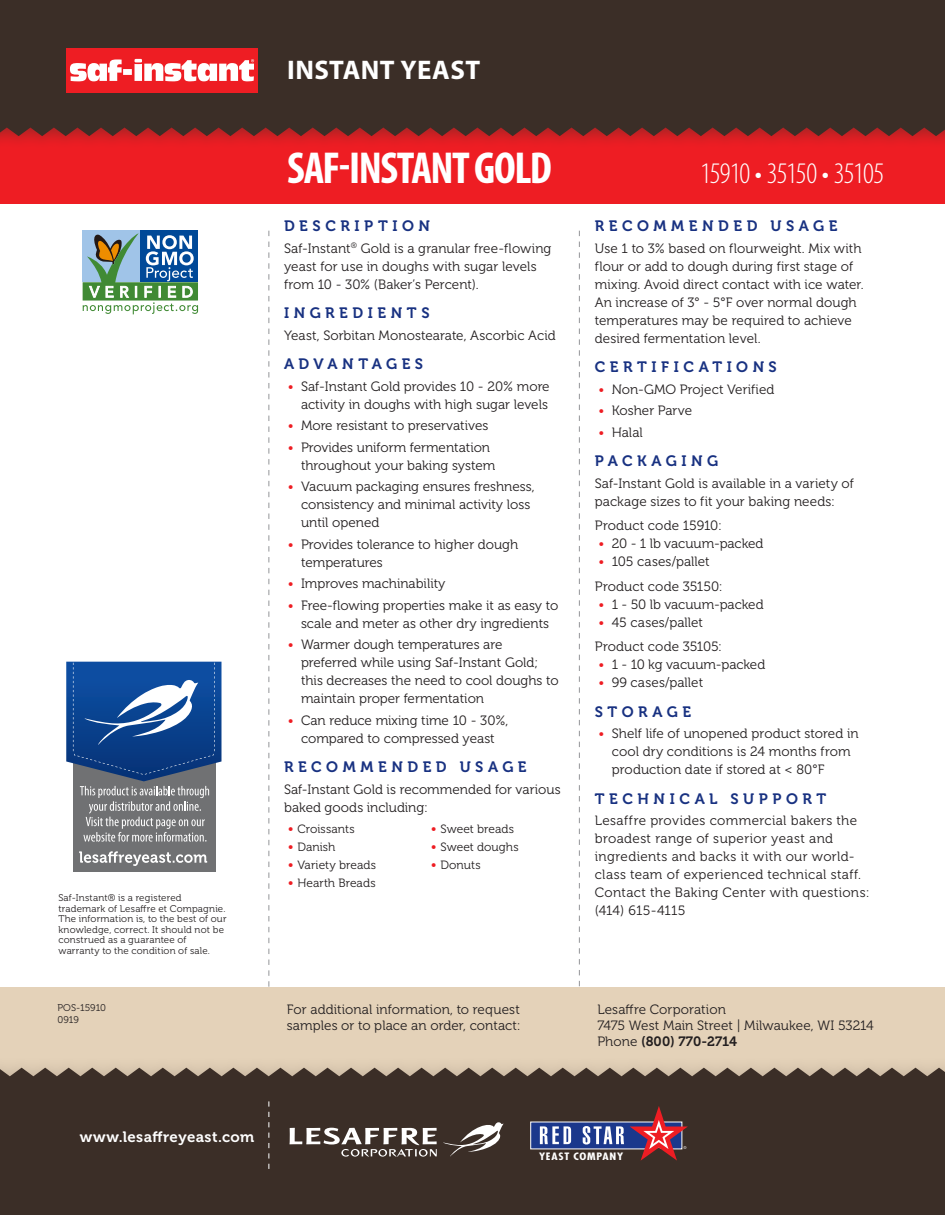
<style>
.page{position:relative;width:945px;height:1215px;background:#fff}
.page>*{position:absolute;margin:0;border:0;box-sizing:border-box;transform-origin:0 0}
.t1{font:700 condensed 45px "Myriad Pro";letter-spacing:-.035em;color:#fff}
.t2{font:300 condensed 30px "Myriad Pro";letter-spacing:-.03em;color:#fff}
.t3{font:700 27px "Myriad Pro";letter-spacing:.015em;color:#fff}
.Body_copy{font:15px "Museo 700";letter-spacing:.3em;color:#183181}
.t4{font:15px "Museo 700";letter-spacing:.025em;color:#fff}
.Body_copy-2{font:13.5px/18px "Museo 300";color:#231f20}
.Body_copy-3{font:13.5px/18px "Museo 300";letter-spacing:.025em;color:#231f20}
.t5{font:13.5px "Museo 700";color:#231f20}
.t6{font:12px "Museo 300";letter-spacing:.005em;color:#231f20}
.t7{font:700 condensed 9.9px "Futura Std";letter-spacing:.065em;color:#fff;scale:1.2 1}
.t8{font:9.75px/10.5px "Museo 300";letter-spacing:.015em;color:#231f20}
.s1{color:#ee1d23}
.s2{font-size:13.5px;color:#ee1d23}
.s3{font-family:"Museo 300"}
</style>
<div class="page">
<svg style="left:269px;top:231px;width:1px;height:756px"></svg>
<svg style="left:579px;top:231px;width:1px;height:756px"></svg>
<div style="left:0;top:0;width:945px;height:204px;background:#ee1d23"></div>
<div style="left:0;top:987px;width:945px;height:216px;background:#e4d2b9"></div>
<div style="left:0;top:1068px;width:945px;height:147px;background:#3b2e27"></div>
<svg style="left:269px;top:1101px;width:1px;height:68px"></svg>
<div style="left:0;top:0;width:945px;height:150px;background:#3b2e27;opacity:.5"></div>
<div style="left:0;top:0;width:945px;height:136px;background:#3b2e27"></div>
<div style="left:66px;top:49px;width:192px;height:44px;background:#ee1d23"></div>
<svg style="left:70px;top:59px;width:184px;height:22px"></svg>
<svg style="left:530px;top:1106px;width:158px;height:55px"></svg>
<svg style="left:290px;top:1128px;width:147px;height:29px"></svg>
<svg style="left:443px;top:1122px;width:61px;height:34px"></svg>
<div style="left:83px;top:231px;width:57px;height:51px;background:#a0c4e8"></div>
<div style="left:140px;top:231px;width:58px;height:51px;background:#004998"></div>
<svg style="left:83px;top:233px;width:115px;height:81px"></svg>
<div style="left:73px;top:712px;width:142px;height:160px;background:#707173"></div>
<svg style="left:79px;top:851px;width:128px;height:15px"></svg>
<svg style="left:66px;top:662px;width:156px;height:180px"></svg>
<p class="t8" style="left:58px;top:893px;width:170px">Saf-Instant® is a registered trademark of Lesaffre et Compagnie.<br>The information is, to the best of our</p>
<p class="t8" style="left:58px;top:924px;width:167px">knowledge, correct. It should not be</p>
<p class="t8" style="left:58px;top:935px;width:153px">construed as a guarantee of warranty to the condition of sale.</p>
<p class="t8" style="left:57px;top:1003px;width:50px">POS-15910</p>
<p class="t8" style="left:57px;top:1015px;width:23px">0919</p>
<p class="t3" style="left:287px;top:55px;width:195px">INSTANT YEAST</p>
<p class="t1" style="left:287px;top:144px;width:266px">SAF-INSTANT GOLD</p>
<p class="Body_copy" style="left:284px;top:218px;width:147px">DESCRIPTION</p>
<p class="Body_copy-2" style="left:284px;top:239px;width:269px">Saf-Instant<sup>®</sup> Gold is a granular free-flowing yeast for use in doughs with sugar levels from 10 - 30% (Baker’s Percent).</p>
<p class="Body_copy" style="left:284px;top:305px;width:147px">INGREDIENTS</p>
<p class="Body_copy-2" style="left:284px;top:326px;width:273px">Yeast, Sorbitan Monostearate, Ascorbic Acid</p>
<p class="Body_copy" style="left:284px;top:356px;width:141px">ADVANTAGES</p>
<p class="Body_copy-2" style="left:288px;top:377px;width:263px;text-align:right"><span class="s1">•</span> Saf-Instant Gold provides 10 - 20% more activity in doughs with high sugar levels</p>
<p class="Body_copy-2" style="left:288px;top:417px;width:202px"><span class="s1">•</span> More resistant to preservatives</p>
<p class="Body_copy-2" style="left:301px;top:438px;width:196px;text-indent:-13px"><span class="s1">•</span> Provides uniform fermentation throughout your baking system</p>
<p class="Body_copy-2" style="left:301px;top:478px;width:235px;text-indent:-13px"><span class="s1">•</span> Vacuum packaging ensures freshness, consistency and minimal activity loss until opened</p>
<p class="Body_copy-2" style="left:301px;top:535px;width:219px;text-indent:-13px"><span class="s1">•</span> Provides tolerance to higher dough temperatures</p>
<p class="Body_copy-2" style="left:288px;top:575px;width:159px"><span class="s1">•</span> Improves machinability</p>
<p class="Body_copy-2" style="left:288px;top:596px;width:272px;text-align:center"><span class="s1">•</span> Free-flowing properties make it as easy to scale and meter as other dry ingredients</p>
<p class="Body_copy-2" style="left:301px;top:636px;width:259px;text-indent:-13px"><span class="s1">•</span> Warmer dough temperatures are preferred while using Saf-Instant Gold; this decreases the need to cool doughs to maintain proper fermentation</p>
<p class="Body_copy-2" style="left:288px;top:711px;width:222px;text-align:center"><span class="s1">•</span> Can reduce mixing time 10 - 30%, compared to compressed yeast</p>
<p class="Body_copy" style="left:284px;top:759px;width:244px">RECOMMENDED USAGE</p>
<p class="Body_copy-2" style="left:284px;top:780px;width:278px">Saf-Instant Gold is recommended for various baked goods including:</p>
<p class="t6" style="left:288px;top:823px;width:68px"><span class="s2">•</span> Croissants</p>
<p class="t6" style="left:288px;top:841px;width:49px"><span class="s2">•</span> Danish</p>
<p class="t6" style="left:288px;top:859px;width:90px"><span class="s2">•</span> Variety breads</p>
<p class="t6" style="left:288px;top:877px;width:89px"><span class="s2">•</span> Hearth Breads</p>
<p class="t6" style="left:431px;top:823px;width:85px"><span class="s2">•</span> Sweet breads</p>
<p class="t6" style="left:431px;top:841px;width:89px"><span class="s2">•</span> Sweet doughs</p>
<p class="t6" style="left:431px;top:859px;width:51px"><span class="s2">•</span> Donuts</p>
<p class="t2" style="left:700px;top:157px;width:186px">15910 • 35150 • 35105</p>
<p class="Body_copy" style="left:595px;top:218px;width:244px">RECOMMENDED USAGE</p>
<p class="Body_copy-2" style="left:595px;top:239px;width:270px">Use 1 to 3% based on flourweight. Mix with flour or add to dough during first stage of mixing. Avoid direct contact with ice water.<br>An increase of 3° - 5°F over normal dough temperatures may be required to achieve desired fermentation level.</p>
<p class="Body_copy" style="left:595px;top:359px;width:184px">CERTIFICATIONS</p>
<p class="Body_copy-2" style="left:599px;top:380px;width:177px"><span class="s1">•</span> Non-GMO Project Verified</p>
<p class="Body_copy-2" style="left:599px;top:402px;width:95px"><span class="s1">•</span> Kosher Parve</p>
<p class="Body_copy-2" style="left:599px;top:423px;width:46px"><span class="s1">•</span> Halal</p>
<p class="Body_copy" style="left:595px;top:453px;width:125px">PACKAGING</p>
<p class="Body_copy-2" style="left:595px;top:474px;width:261px">Saf-Instant Gold is available in a variety of package sizes to fit your baking needs:</p>
<p class="Body_copy-2" style="left:595px;top:517px;width:129px">Product code 15910:</p>
<p class="Body_copy-2" style="left:599px;top:535px;width:167px"><span class="s1">•</span> 20 - 1 lb vacuum-packed</p>
<p class="Body_copy-2" style="left:599px;top:553px;width:113px"><span class="s1">•</span> 105 cases/pallet</p>
<p class="Body_copy-2" style="left:595px;top:577px;width:129px">Product code 35150:</p>
<p class="Body_copy-2" style="left:599px;top:595px;width:167px"><span class="s1">•</span> 1 - 50 lb vacuum-packed</p>
<p class="Body_copy-2" style="left:599px;top:613px;width:106px"><span class="s1">•</span> 45 cases/pallet</p>
<p class="Body_copy-2" style="left:595px;top:638px;width:129px">Product code 35105:</p>
<p class="Body_copy-2" style="left:599px;top:656px;width:168px"><span class="s1">•</span> 1 - 10 kg vacuum-packed</p>
<p class="Body_copy-2" style="left:599px;top:674px;width:106px"><span class="s1">•</span> 99 cases/pallet</p>
<p class="Body_copy" style="left:595px;top:703px;width:98px">STORAGE</p>
<p class="Body_copy-2" style="left:612px;top:725px;width:248px;text-indent:-13px"><span class="s1">•</span> Shelf life of unopened product stored in cool dry conditions is 24 months from production date if stored at &lt; 80°F</p>
<p class="Body_copy" style="left:595px;top:790px;width:233px">TECHNICAL SUPPORT</p>
<p class="Body_copy-3" style="left:595px;top:812px;width:276px">Lesaffre provides commercial bakers the broadest range of superior yeast and ingredients and backs it with our world&shy;class team of experienced technical staff.<br>Contact the Baking Center with questions: (414) 615-4115</p>
<p class="Body_copy-2" style="left:287px;top:1002px;width:235px;line-height:15.8px">For additional information, to request samples or to place an order, contact:</p>
<p class="Body_copy-2" style="left:597px;top:1002px;width:278px;line-height:15.8px">Lesaffre Corporation<br>7475 West Main Street | Milwaukee, WI 53214</p>
<p class="t5" style="left:597px;top:1033px;width:141px"><span class="s3">Phone</span> (800) 770-2714</p>
<p class="t4" style="left:80px;top:1128px;width:176px">www.lesaffreyeast.com</p>
<p class="t7" style="left:539px;top:1150px;width:72px">YEAST COMPANY</p>
</div>
